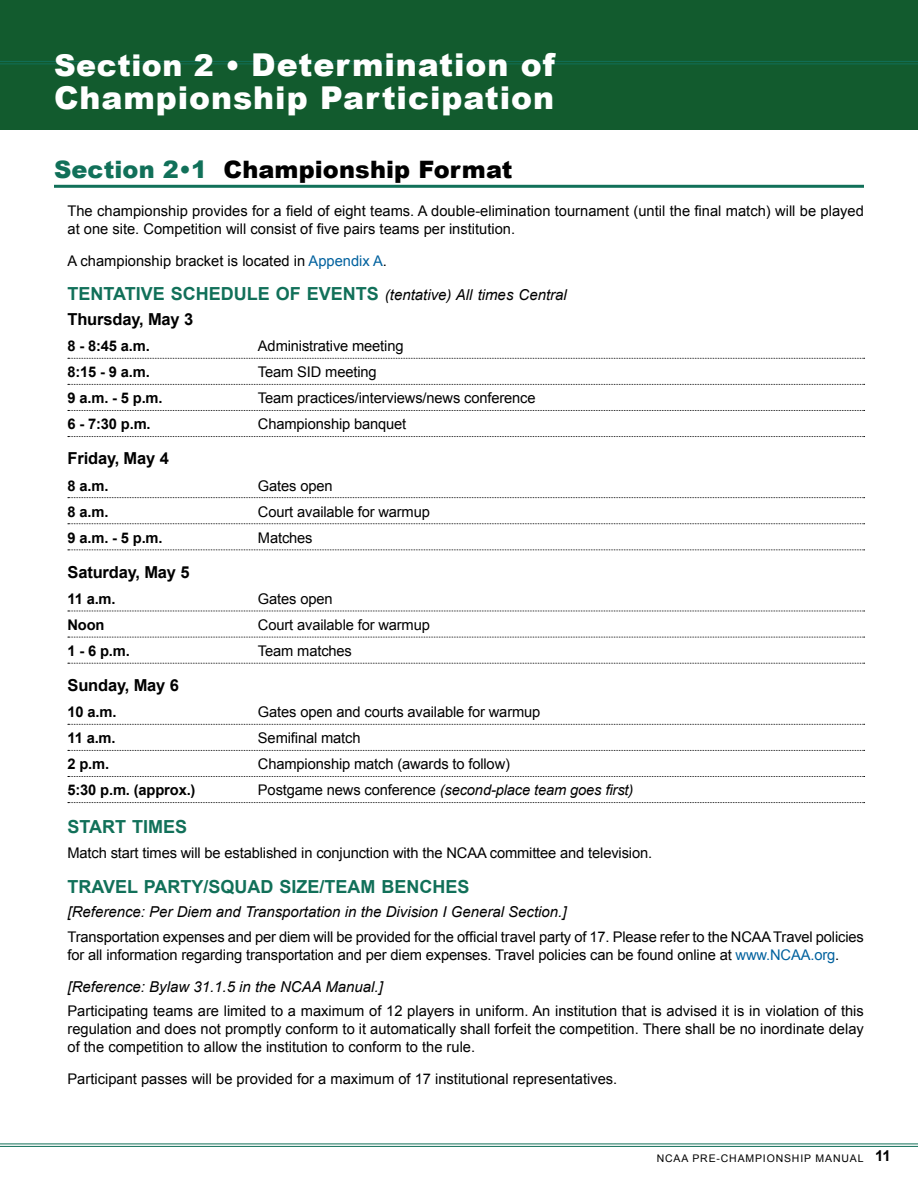
<style>
.page{position:relative;width:918px;height:1188px;background:#fff}
.page>*{position:absolute;margin:0;border:0;box-sizing:border-box;transform-origin:0 0}
.t1{font:900 31.5px/33px "Arial";letter-spacing:.03em;color:#fff}
.t2{font:900 24px "Arial";letter-spacing:.005em;color:#000}
.t3{font:700 18px "Arial";color:#117059}
.t4{font:700 16.5px "Arial";letter-spacing:-.01em;color:#000}
.t5{font:italic 15px "Arial";color:#000}
.t6{font:14.7px/18px "Arial";letter-spacing:-.01em;color:#000}
.t7{font:700 14.7px "Arial";letter-spacing:-.01em;color:#000}
.t8{font:italic 14.7px "Arial";letter-spacing:-.01em;color:#000}
.t9{font:10.5px "Arial";letter-spacing:.08em;color:#000}
.s1{font-size:30px}
.s2{color:#117059}
.s3{color:#00619e}
.s4{font-weight:700;font-style:normal;font-size:18px;color:#117059}
.s5{font-style:normal}
.s6{font-weight:700;font-size:15px}
</style>
<div class="page">
<hr style="left:54px;top:185px;width:810px;height:3px;background:#117059">
<svg style="left:68px;top:358px;width:797px;height:1px"></svg>
<svg style="left:68px;top:384px;width:797px;height:1px"></svg>
<svg style="left:68px;top:410px;width:797px;height:1px"></svg>
<svg style="left:68px;top:436px;width:797px;height:1px"></svg>
<svg style="left:68px;top:497px;width:797px;height:1px"></svg>
<svg style="left:68px;top:523px;width:797px;height:1px"></svg>
<svg style="left:68px;top:550px;width:797px;height:1px"></svg>
<svg style="left:68px;top:611px;width:797px;height:1px"></svg>
<svg style="left:68px;top:637px;width:797px;height:1px"></svg>
<svg style="left:68px;top:663px;width:797px;height:1px"></svg>
<svg style="left:68px;top:724px;width:797px;height:1px"></svg>
<svg style="left:68px;top:750px;width:797px;height:1px"></svg>
<svg style="left:68px;top:776px;width:797px;height:1px"></svg>
<svg style="left:68px;top:802px;width:797px;height:1px"></svg>
<div style="left:0;top:0;width:918px;height:130px;background:#125b2e"></div>
<hr style="left:0;top:61px;width:918px;height:1px;background:#117059">
<hr style="left:0;top:64px;width:918px;height:1px;background:#117059">
<hr style="left:0;top:1144px;width:918px;height:1px;background:#117059">
<hr style="left:0;top:1146px;width:918px;height:1px;background:#117059">
<h1 class="t1" style="left:54px;top:47px;width:503px"><span class="s1">Section 2 •</span> Determination of<br>Championship Participation</h1>
<h2 class="t2" style="left:54px;top:152px;width:460px"><span class="s2">Section 2•1</span> Championship Format</h2>
<p class="t6" style="left:68px;top:202px;width:798px">The championship provides for a field of eight teams. A double-elimination tournament (until the final match) will be played at one site. Competition will consist of five pairs teams per institution.</p>
<p class="t6" style="left:68px;top:252px;width:321px">A championship bracket is located in <span class="s3">Appendix A</span>.</p>
<p class="t5" style="left:68px;top:285px;width:501px"><span class="s4">TENTATIVE SCHEDULE OF EVENTS</span> (tentative) All times Central</p>
<p class="t4" style="left:68px;top:308px;width:127px">Thursday, May 3</p>
<p class="t7" style="left:68px;top:336px;width:84px">8 - 8:45 a.m.</p>
<p class="t6" style="left:258px;top:337px;width:147px">Administrative meeting</p>
<p class="t7" style="left:68px;top:362px;width:84px">8:15 - 9 a.m.</p>
<p class="t6" style="left:258px;top:363px;width:120px">Team SID meeting</p>
<p class="t7" style="left:68px;top:389px;width:97px">9 a.m. - 5 p.m.</p>
<p class="t6" style="left:258px;top:389px;width:279px">Team practices/interviews/news conference</p>
<p class="t7" style="left:68px;top:415px;width:85px">6 - 7:30 p.m.</p>
<p class="t6" style="left:258px;top:415px;width:150px">Championship banquet</p>
<p class="t4" style="left:68px;top:448px;width:103px">Friday, May 4</p>
<p class="t7" style="left:68px;top:476px;width:42px">8 a.m.</p>
<p class="t6" style="left:258px;top:477px;width:76px">Gates open</p>
<p class="t7" style="left:68px;top:502px;width:42px">8 a.m.</p>
<p class="t6" style="left:258px;top:503px;width:173px">Court available for warmup</p>
<p class="t7" style="left:68px;top:528px;width:97px">9 a.m. - 5 p.m.</p>
<p class="t6" style="left:258px;top:529px;width:56px">Matches</p>
<p class="t4" style="left:68px;top:561px;width:124px">Saturday, May 5</p>
<p class="t7" style="left:68px;top:589px;width:50px">11 a.m.</p>
<p class="t6" style="left:258px;top:590px;width:76px">Gates open</p>
<p class="t7" style="left:68px;top:615px;width:39px">Noon</p>
<p class="t6" style="left:258px;top:616px;width:173px">Court available for warmup</p>
<p class="t7" style="left:68px;top:641px;width:64px">1 - 6 p.m.</p>
<p class="t6" style="left:258px;top:642px;width:95px">Team matches</p>
<p class="t4" style="left:68px;top:674px;width:113px">Sunday, May 6</p>
<p class="t7" style="left:68px;top:702px;width:50px">10 a.m.</p>
<p class="t6" style="left:258px;top:703px;width:284px">Gates open and courts available for warmup</p>
<p class="t7" style="left:68px;top:728px;width:50px">11 a.m.</p>
<p class="t6" style="left:258px;top:729px;width:104px">Semifinal match</p>
<p class="t7" style="left:68px;top:755px;width:43px">2 p.m.</p>
<p class="t6" style="left:258px;top:755px;width:254px">Championship match (awards to follow)</p>
<p class="t7" style="left:68px;top:781px;width:130px">5:30 p.m. (approx.)</p>
<p class="t8" style="left:258px;top:781px;width:377px"><span class="s5">Postgame news conference</span> (second-place team goes first)</p>
<p class="t3" style="left:68px;top:815px;width:121px">START TIMES</p>
<p class="t6" style="left:68px;top:844px;width:586px">Match start times will be established in conjunction with the NCAA committee and television.</p>
<p class="t3" style="left:68px;top:875px;width:404px">TRAVEL PARTY/SQUAD SIZE/TEAM BENCHES</p>
<p class="t5" style="left:68px;top:903px;width:501px">[Reference: Per Diem and Transportation in the Division I General Section.]</p>
<p class="t6" style="left:68px;top:928px;width:798px">Transportation expenses and per diem will be provided for the official travel party of 17. Please refer to the NCAA Travel policies for all information regarding transportation and per diem expenses. Travel policies can be found online at <span class="s3">www.NCAA.org</span>.</p>
<p class="t5" style="left:68px;top:977px;width:317px">[Reference: Bylaw 31.1.5 in the NCAA Manual.]</p>
<p class="t6" style="left:68px;top:1002px;width:798px;text-align:justify">Participating teams are limited to a maximum of 12 players in uniform. An institution that is advised it is in violation of this regulation and does not promptly conform to it automatically shall forfeit the competition. There shall be no inordinate delay of the competition to allow the institution to conform to the rule.</p>
<p class="t6" style="left:68px;top:1070px;width:551px">Participant passes will be provided for a maximum of 17 institutional representatives.</p>
<p class="t9" style="left:657px;top:1151px;width:236px">NCAA PRE-CHAMPIONSHIP MANUAL <span class="s6">11</span></p>
</div>
